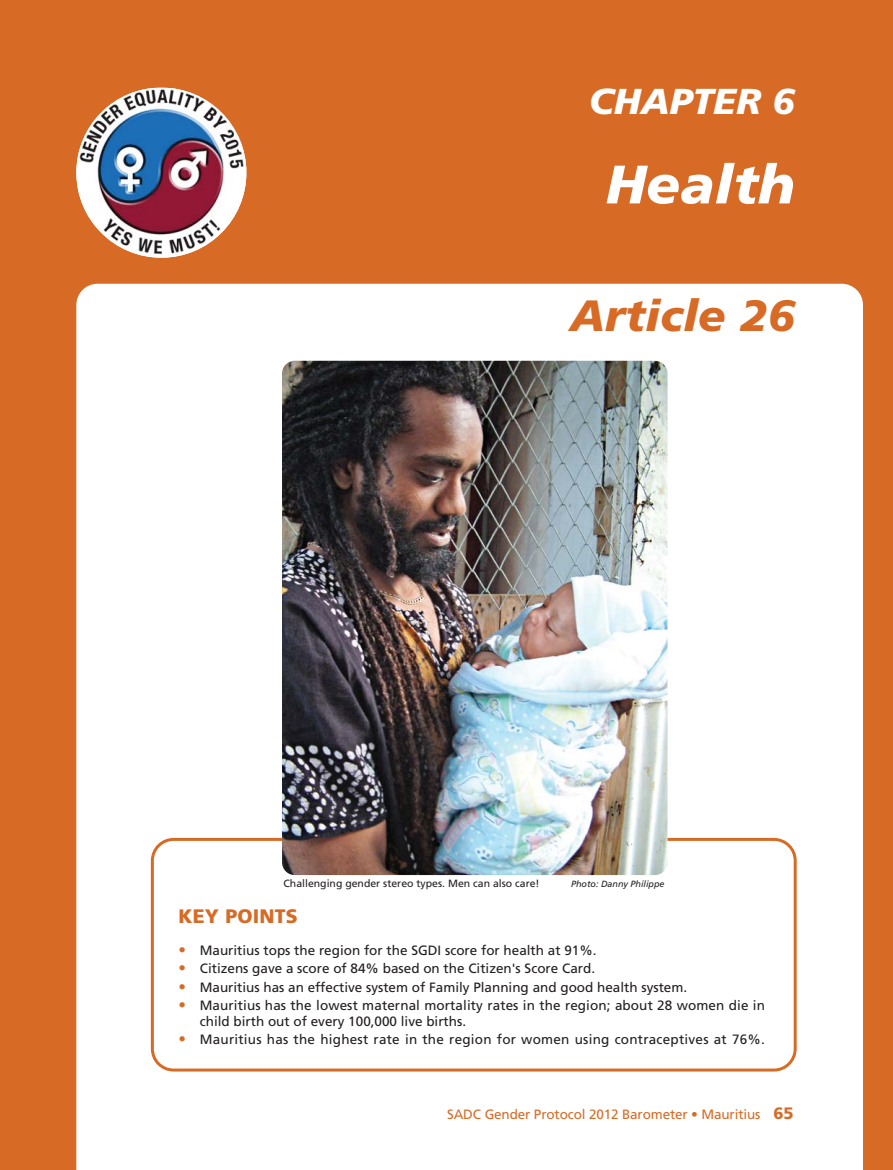
<style>
.page{position:relative;width:893px;height:1170px;background:#fff}
.page>*{position:absolute;margin:0;border:0;box-sizing:border-box;transform-origin:0 0}
.t1{font:italic 900 54px "Frutiger LT Std";color:#fff;scale:1.04 1}
.t2{font:italic 900 43.8px "Frutiger LT Std";color:#d76b26;scale:1.04 1}
.t3{font:italic 900 36px "Frutiger LT Std";color:#fff;scale:1.04 1}
.t4{font:900 19.5px "Frutiger LT Std";letter-spacing:.01em;color:#d76b26}
.t5{font:13.5px/16.5px "Frutiger LT Std";color:#231f20}
.t6{font:13.5px "Frutiger LT Std";letter-spacing:.02em;color:#231f20}
.t7{font:13.5px "Frutiger LT Std";letter-spacing:-.01em;color:#d76b26}
.t8{font:10.5px "Frutiger LT Std";color:#231f20}
.t9{font:italic 9px "Frutiger LT Std";color:#231f20}
.s1{font-weight:900;font-size:15px;color:#d76b26}
.s2{font-weight:900;font-size:16.5px}
</style>
<div class="page">
<div style="left:0;top:0;width:893px;height:1169px;background:#d76b26"></div>
<div style="left:76px;top:284px;width:787px;height:885px;background:#fff"></div>
<img style="left:76px;top:88px;width:170px;height:169px;border-radius:50%">
<div style="left:151px;top:837px;width:646px;height:234px;border:3px solid #d76b26;border-radius:21px"></div>
<img style="left:282px;top:361px;width:385px;height:514px;border-radius:13px">
<h3 class="t3" style="left:589px;top:86px;width:200px">CHAPTER 6</h3>
<h1 class="t1" style="left:606px;top:161px;width:184px">Health</h1>
<h2 class="t2" style="left:570px;top:296px;width:218px">Article 26</h2>
<p class="t8" style="left:284px;top:878px;width:258px">Challenging gender stereo types. Men can also care!</p>
<p class="t9" style="left:571px;top:879px;width:95px">Photo: Danny Philippe</p>
<h3 class="t4" style="left:178px;top:907px;width:121px">KEY POINTS</h3>
<p class="t5" style="left:178px;top:943px;width:420px"><span class="s1">•</span> Mauritius tops the region for the SGDI score for health at 91%.</p>
<p class="t5" style="left:178px;top:961px;width:418px"><span class="s1">•</span> Citizens gave a score of 84% based on the Citizen's Score Card.</p>
<p class="t5" style="left:178px;top:979px;width:510px"><span class="s1">•</span> Mauritius has an effective system of Family Planning and good health system.</p>
<p class="t5" style="left:200px;top:997px;width:567px;text-indent:-21px"><span class="s1">•</span> Mauritius has the lowest maternal mortality rates in the region; about 28 women die in child birth out of every 100,000 live births.</p>
<p class="t6" style="left:178px;top:1033px;width:588px"><span class="s1">•</span> Mauritius has the highest rate in the region for women using contraceptives at 76%.</p>
<p class="t7" style="left:447px;top:1108px;width:348px">SADC Gender Protocol 2012 Barometer • Mauritius <span class="s2">65</span></p>
</div>
